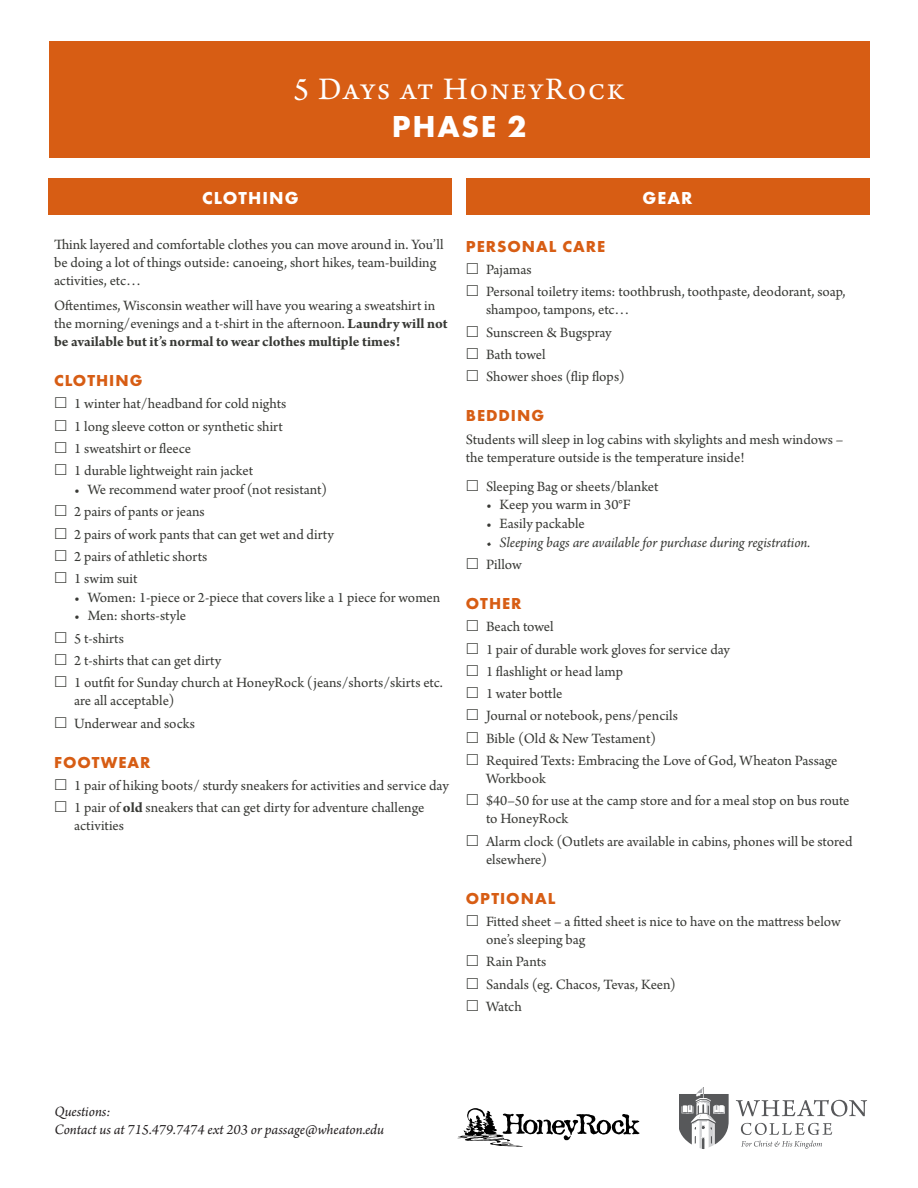
<style>
.page{position:relative;width:918px;height:1188px;background:#fff}
.page>*{position:absolute;margin:0;border:0;box-sizing:border-box;transform-origin:0 0}
.t1{font:33px "Arno Pro";letter-spacing:.05em;color:#fff}
.t2{font:700 31.5px "Futura PT";letter-spacing:.06em;color:#fff}
.t3{font:700 18px "Futura PT";letter-spacing:.06em;color:#fff}
.Checklist_Heading_1{font:700 16.5px "Futura PT";letter-spacing:.06em;color:#d75d14}
.t4{font:15px/18px "Arno Pro";color:#383935}
.t5{font:italic 15px/18px "Arno Pro";letter-spacing:-.005em;color:#231f20}
.t6{font:italic 15px "Arno Pro";letter-spacing:-.005em;color:#383935}
.s1{font-weight:700}
</style>
<div class="page">
<svg style="left:679px;top:1088px;width:50px;height:61px"></svg>
<svg style="left:736px;top:1100px;width:131px;height:17px"></svg>
<svg style="left:741px;top:1123px;width:91px;height:12px"></svg>
<svg style="left:741px;top:1141px;width:81px;height:8px"></svg>
<svg style="left:458px;top:1108px;width:181px;height:39px"></svg>
<div style="left:49px;top:41px;width:820px;height:117px;background:#d75d14"></div>
<div style="left:466px;top:179px;width:403px;height:36px;background:#d75d14"></div>
<div style="left:49px;top:179px;width:403px;height:36px;background:#d75d14"></div>
<p class="t1" style="left:293px;top:70px;width:333px">5 Days at HoneyRock</p>
<p class="t2" style="left:392px;top:106px;width:136px">PHASE 2</p>
<p class="t3" style="left:202px;top:186px;width:98px">CLOTHING</p>
<p class="t3" style="left:643px;top:186px;width:52px">GEAR</p>
<p class="t4" style="left:54px;top:237px;width:391px">Think layered and comfortable clothes you can move around in. You’ll be doing a lot of things outside: canoeing, short hikes, team-building activities, etc…</p>
<p class="t4" style="left:54px;top:297px;width:395px">Oftentimes, Wisconsin weather will have you wearing a sweatshirt in the morning/evenings and a t-shirt in the afternoon. <span class="s1">Laundry will not be available but it’s normal to wear clothes multiple times!</span></p>
<p class="Checklist_Heading_1" style="left:54px;top:370px;width:90px">CLOTHING</p>
<p class="t4" style="left:74px;top:396px;width:214px">1 winter hat/headband for cold nights</p>
<p class="t4" style="left:74px;top:418px;width:210px">1 long sleeve cotton or synthetic shirt</p>
<p class="t4" style="left:74px;top:440px;width:118px">1 sweatshirt or fleece</p>
<p class="t4" style="left:74px;top:463px;width:180px">1 durable lightweight rain jacket</p>
<p class="t4" style="left:74px;top:481px;width:254px">• We recommend water proof (not resistant)</p>
<p class="t4" style="left:74px;top:504px;width:132px">2 pairs of pants or jeans</p>
<p class="t4" style="left:74px;top:526px;width:262px">2 pairs of work pants that can get wet and dirty</p>
<p class="t4" style="left:74px;top:548px;width:135px">2 pairs of athletic shorts</p>
<p class="t4" style="left:74px;top:571px;width:65px">1 swim suit</p>
<p class="t4" style="left:74px;top:589px;width:368px">• Women: 1-piece or 2-piece that covers like a 1 piece for women</p>
<p class="t4" style="left:74px;top:608px;width:113px">• Men: shorts-style</p>
<p class="t4" style="left:74px;top:630px;width:51px">5 t-shirts</p>
<p class="t4" style="left:74px;top:652px;width:149px">2 t-shirts that can get dirty</p>
<p class="t4" style="left:74px;top:675px;width:370px">1 outfit for Sunday church at HoneyRock (jeans/shorts/skirts etc. are all acceptable)</p>
<p class="t4" style="left:74px;top:715px;width:122px">Underwear and socks</p>
<p class="Checklist_Heading_1" style="left:54px;top:752px;width:98px">FOOTWEAR</p>
<p class="t4" style="left:74px;top:777px;width:377px">1 pair of hiking boots/ sturdy sneakers for activities and service day</p>
<p class="t4" style="left:74px;top:800px;width:352px">1 pair of <span class="s1">old</span> sneakers that can get dirty for adventure challenge activities</p>
<p class="Checklist_Heading_1" style="left:466px;top:236px;width:141px">PERSONAL CARE</p>
<p class="t4" style="left:486px;top:261px;width:47px">Pajamas</p>
<p class="t4" style="left:486px;top:284px;width:361px">Personal toiletry items: toothbrush, toothpaste, deodorant, soap, shampoo, tampons, etc…</p>
<p class="t4" style="left:486px;top:324px;width:128px">Sunscreen &amp; Bugspray</p>
<p class="t4" style="left:486px;top:346px;width:61px">Bath towel</p>
<p class="t4" style="left:486px;top:369px;width:140px">Shower shoes (flip flops)</p>
<p class="Checklist_Heading_1" style="left:466px;top:405px;width:80px">BEDDING</p>
<p class="t4" style="left:466px;top:431px;width:379px">Students will sleep in log cabins with skylights and mesh windows – the temperature outside is the temperature inside!</p>
<p class="t4" style="left:486px;top:478px;width:174px">Sleeping Bag or sheets/blanket</p>
<p class="t4" style="left:486px;top:497px;width:146px">• Keep you warm in 30°F</p>
<p class="t4" style="left:486px;top:515px;width:100px">• Easily packable</p>
<p class="t6" style="left:486px;top:533px;width:326px">• Sleeping bags are available for purchase during registration.</p>
<p class="t4" style="left:486px;top:556px;width:37px">Pillow</p>
<p class="Checklist_Heading_1" style="left:466px;top:593px;width:57px">OTHER</p>
<p class="t4" style="left:486px;top:618px;width:69px">Beach towel</p>
<p class="t4" style="left:486px;top:641px;width:246px">1 pair of durable work gloves for service day</p>
<p class="t4" style="left:486px;top:663px;width:138px">1 flashlight or head lamp</p>
<p class="t4" style="left:486px;top:685px;width:78px">1 water bottle</p>
<p class="t4" style="left:486px;top:708px;width:194px">Journal or notebook, pens/pencils</p>
<p class="t4" style="left:486px;top:730px;width:172px">Bible (Old &amp; New Testament)</p>
<p class="t4" style="left:486px;top:752px;width:353px">Required Texts: Embracing the Love of God, Wheaton Passage<br>Workbook</p>
<p class="t4" style="left:486px;top:793px;width:365px">$40–50 for use at the camp store and for a meal stop on bus route to HoneyRock</p>
<p class="t4" style="left:486px;top:833px;width:368px">Alarm clock (Outlets are available in cabins, phones will be stored elsewhere)</p>
<p class="Checklist_Heading_1" style="left:466px;top:888px;width:91px">OPTIONAL</p>
<p class="t4" style="left:486px;top:913px;width:356px">Fitted sheet – a fitted sheet is nice to have on the mattress below one’s sleeping bag</p>
<p class="t4" style="left:486px;top:954px;width:62px">Rain Pants</p>
<p class="t4" style="left:486px;top:976px;width:191px">Sandals (eg. Chacos, Tevas, Keen)</p>
<p class="t4" style="left:486px;top:998px;width:37px">Watch</p>
<p class="t5" style="left:54px;top:1103px;width:331px">Questions:<br>Contact us at 715.479.7474 ext 203 or passage@wheaton.edu</p>
</div>
